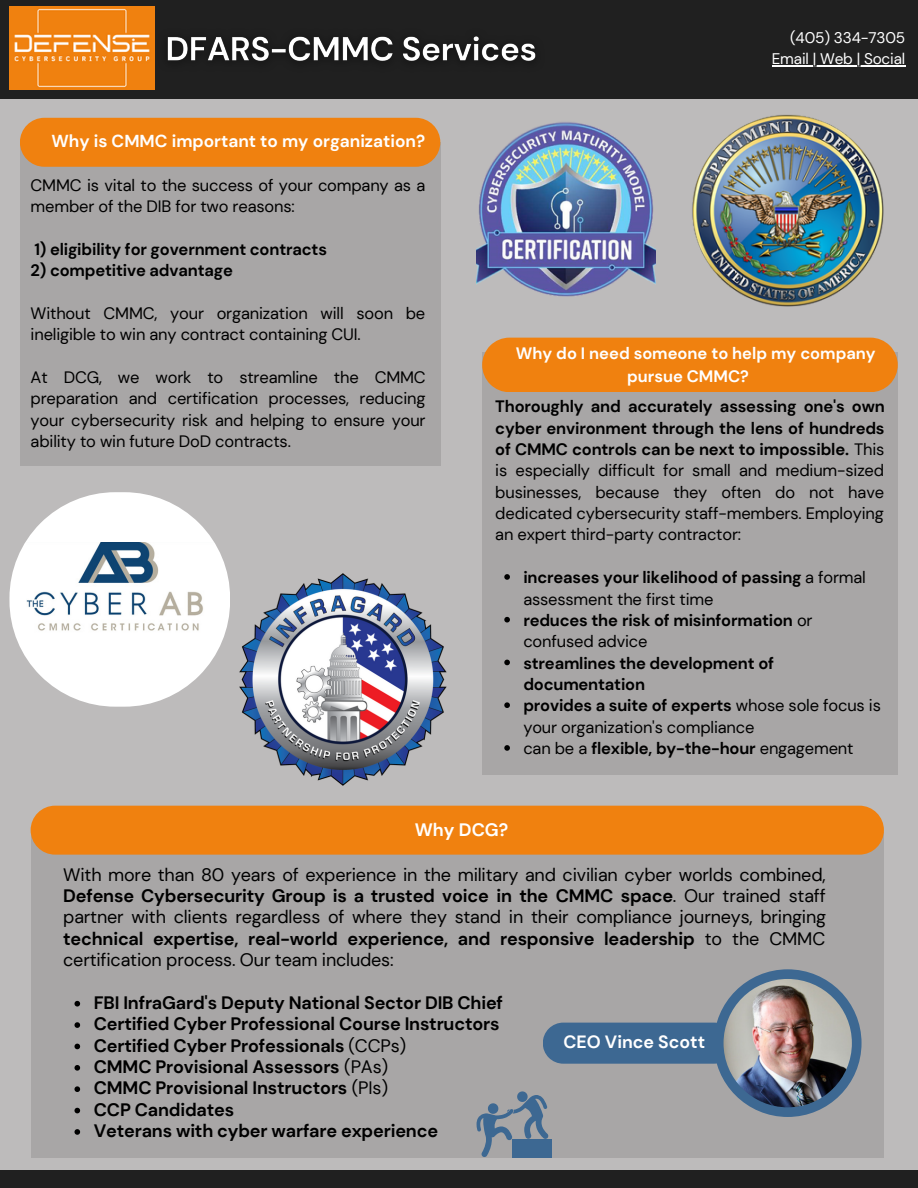
<style>
.page{position:relative;width:918px;height:1188px;background:#bdbbbb}
.page>*{position:absolute;margin:0;border:0;box-sizing:border-box;transform-origin:0 0}
.t1{font:18px/21.3px "DM Sans";letter-spacing:-.01em;color:#000;text-align:justify}
.t2{font:700 18px/21.3px "DM Sans";letter-spacing:-.01em;color:#000}
.t3{font:700 18px "DM Sans";color:#fff}
.t4{font:700 17.7px "DM Sans";color:#fff}
.t5{font:700 17.25px "DM Sans";color:#fff}
.t6{font:16.5px/21.3px "DM Sans";letter-spacing:-.01em;color:#000}
.t7{font:700 16.5px/21.3px "DM Sans";letter-spacing:-.01em;color:#000}
.t8{font:700 16.5px/22.5px "DM Sans";color:#fff}
.t9{font:15.3px/21.5px "DM Sans";letter-spacing:-.01em;color:#fff;text-align:right}
.s1{font-weight:700}
.s2{font-weight:400}
</style>
<div class="page">
<div style="left:0;top:0;width:918px;height:98px;background:#202020"></div>
<img style="left:9px;top:7px;width:146px;height:83px">
<img style="left:692px;top:114px;width:192px;height:193px">
<img style="left:476px;top:122px;width:179px;height:175px">
<div style="left:20px;top:142px;width:421px;height:324px;background:#a8a6a6"></div>
<div style="left:20px;top:118px;width:420px;height:49px;background:#f0810f;border-radius:24px"></div>
<div style="left:0;top:1170px;width:917px;height:18px;background:#202020"></div>
<div style="left:483px;top:352px;width:415px;height:423px;background:#a8a6a6"></div>
<div style="left:482px;top:338px;width:416px;height:54px;background:#f0810f"></div>
<div style="left:31px;top:833px;width:852px;height:325px;background:#a8a6a6"></div>
<div style="left:31px;top:806px;width:853px;height:49px;background:#f0810f;border-radius:24px"></div>
<div style="left:543px;top:1023px;width:174px;height:41px;background:#3d6892"></div>
<svg style="left:9px;top:492px;width:221px;height:215px;fill:#fff"></svg>
<img style="left:26px;top:543px;width:187px;height:112px">
<div style="left:714px;top:969px;width:148px;height:148px;background:#3d6892;border-radius:50%"></div>
<img style="left:724px;top:979px;width:128px;height:128px;border-radius:50%">
<img style="left:239px;top:573px;width:208px;height:213px">
<svg style="left:477px;top:1091px;width:72px;height:66px"></svg>
<div style="left:512px;top:1139px;width:40px;height:19px;background:#3d6892"></div>
<hr style="left:772px;top:65px;width:41px;height:2px;background:#fff">
<hr style="left:820px;top:65px;width:37px;height:2px;background:#fff">
<hr style="left:864px;top:65px;width:38px;height:2px;background:#fff">
<img style="left:152px;top:14px;width:384px;height:73px">
<svg style="left:504px;top:574px;width:6px;height:6px"></svg>
<svg style="left:504px;top:617px;width:6px;height:6px"></svg>
<svg style="left:504px;top:660px;width:6px;height:5px"></svg>
<svg style="left:504px;top:702px;width:6px;height:6px"></svg>
<svg style="left:504px;top:745px;width:6px;height:6px"></svg>
<svg style="left:74px;top:1001px;width:6px;height:6px"></svg>
<svg style="left:74px;top:1022px;width:6px;height:6px"></svg>
<svg style="left:74px;top:1044px;width:6px;height:5px"></svg>
<svg style="left:74px;top:1065px;width:6px;height:6px"></svg>
<svg style="left:74px;top:1086px;width:6px;height:6px"></svg>
<svg style="left:74px;top:1108px;width:6px;height:5px"></svg>
<svg style="left:74px;top:1129px;width:6px;height:6px"></svg>
<p class="t5" style="left:51px;top:130px;width:375px">Why is CMMC important to my organization?</p>
<p class="t6" style="left:31px;top:174px;width:396px">CMMC is vital to the success of your company as a member of the DIB for two reasons:</p>
<p class="t7" style="left:34px;top:238px;width:294px">1) eligibility for government contracts</p>
<p class="t7" style="left:31px;top:260px;width:204px">2) competitive advantage</p>
<p class="t6" style="left:31px;top:303px;width:396px">Without CMMC, your organization will soon be ineligible to win any contract containing CUI.</p>
<p class="t6" style="left:31px;top:367px;width:397px;text-align:justify">At DCG, we work to streamline the CMMC preparation and certification processes, reducing your cybersecurity risk and helping to ensure your ability to win future DoD contracts.</p>
<p class="t9" style="left:772px;top:27px;width:135px">(405) 334-7305<br>Email | Web | Social</p>
<p class="t8" style="left:627px;top:342px;width:250px;text-indent:-111px">Why do I need someone to help my company pursue CMMC?</p>
<p class="t6" style="left:495px;top:396px;width:391px;text-align:justify"><span class="s1">Thoroughly and accurately assessing one's own cyber environment through the lens of hundreds of CMMC controls can be next to impossible.</span> This is especially difficult for small and medium-sized businesses, because they often do not have dedicated cybersecurity staff-members. Employing an expert third-party contractor:</p>
<p class="t7" style="left:523px;top:567px;width:344px">increases your likelihood of passing <span class="s2">a formal assessment the first time<br></span>reduces the risk of misinformation <span class="s2">or confused advice</span></p>
<p class="t7" style="left:523px;top:652px;width:359px">streamlines the development of documentation<br>provides a suite of experts <span class="s2">whose sole focus is your organization's compliance<br>can be a</span> flexible, by-the-hour <span class="s2">engagement</span></p>
<p class="t3" style="left:415px;top:818px;width:95px">Why DCG?</p>
<p class="t1" style="left:63px;top:864px;width:764px">With more than 80 years of experience in the military and civilian cyber worlds combined, <span class="s1">Defense Cybersecurity Group is a trusted voice in the CMMC space</span>. Our trained staff partner with clients regardless of where they stand in their compliance journeys, bringing <span class="s1">technical expertise, real-world experience, and responsive leadership</span> to the CMMC certification process. Our team includes:</p>
<p class="t2" style="left:94px;top:992px;width:411px">FBI InfraGard's Deputy National Sector DIB Chief Certified Cyber Professional Course Instructors Certified Cyber Professionals <span class="s2">(CCPs)<br></span>CMMC Provisional Assessors <span class="s2">(PAs)<br></span>CMMC Provisional Instructors <span class="s2">(PIs)<br></span>CCP Candidates<br>Veterans with cyber warfare experience</p>
<p class="t4" style="left:563px;top:1031px;width:143px">CEO Vince Scott</p>
</div>
